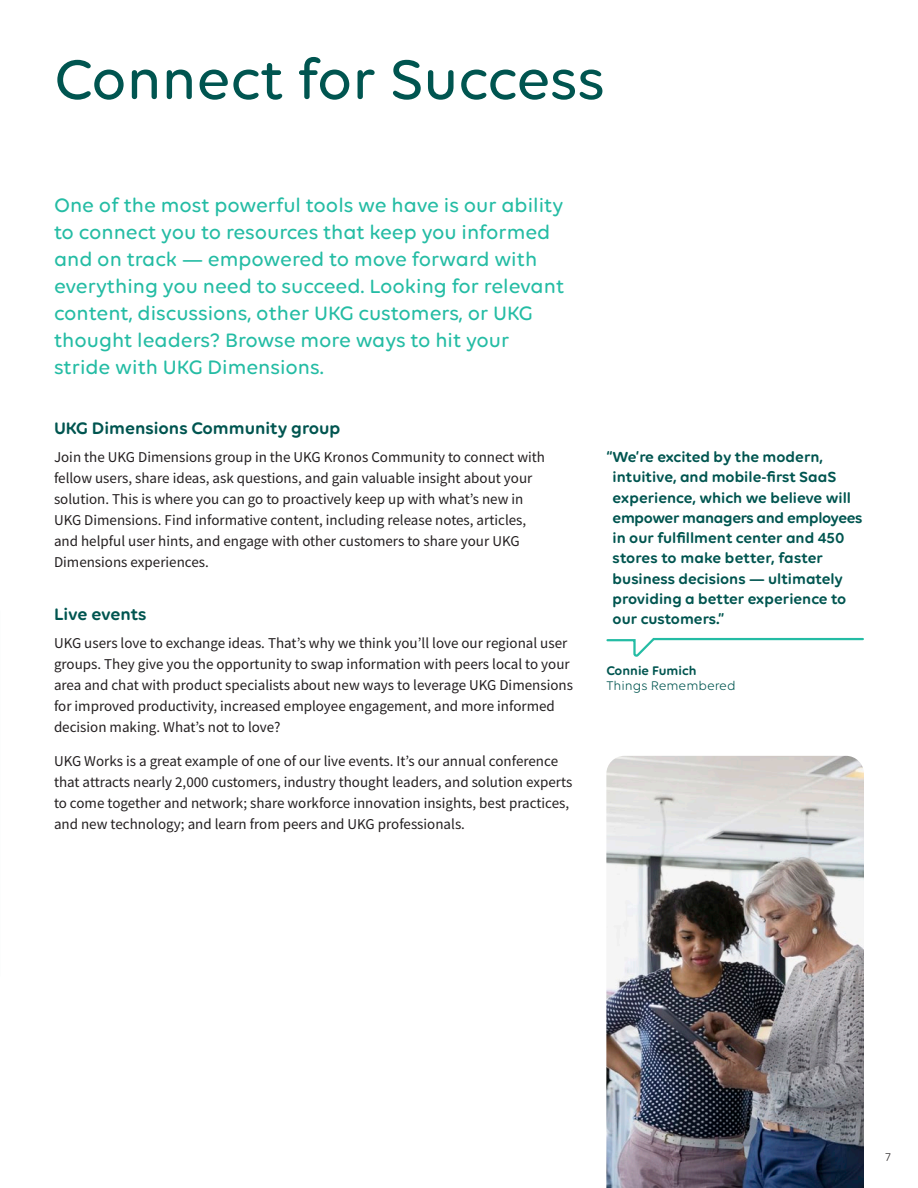
<style>
.page{position:relative;width:918px;height:1188px;background:#fff}
.page>*{position:absolute;margin:0;border:0;box-sizing:border-box;transform-origin:0 0}
.Main_headline_33_39{font:500 60px "Volte Rounded";color:#005550}
.Body_text_14_18_Ligh{font:500 21px/27px "Volte Rounded";color:#24bca4}
.Body_text_header_12{font:600 18px "Volte Rounded";color:#005550}
.Quote_14_18_Dark_Tea{font:600 15.75px/20.2px "Volte Rounded";color:#005550}
.Body_text_10_14{font:15px/21px "Source Sans Pro";color:#231f20}
.Quote_12_14_Dark_nam{font:13.5px/15px "Volte Rounded";color:#005550}
.t1{font:12px "Volte Rounded";color:#231f20}
.s1{font-weight:600}
</style>
<div class="page">
<svg style="left:606px;top:637px;width:258px;height:19px"></svg>
<img style="left:606px;top:756px;width:258px;height:432px">
<p class="Main_headline_33_39" style="left:54px;top:44px;width:552px">Connect for Success</p>
<p class="Body_text_14_18_Ligh" style="left:54px;top:191px;width:512px">One of the most powerful tools we have is our ability to connect you to resources that keep you informed and on track — empowered to move forward with everything you need to succeed. Looking for relevant content, discussions, other UKG customers, or UKG thought leaders? Browse more ways to hit your stride with UKG Dimensions.</p>
<p class="Body_text_header_12" style="left:54px;top:418px;width:288px">UKG Dimensions Community group</p>
<p class="Body_text_10_14" style="left:54px;top:446px;width:493px">Join the UKG Dimensions group in the UKG Kronos Community to connect with fellow users, share ideas, ask questions, and gain valuable insight about your solution. This is where you can go to proactively keep up with what’s new in UKG Dimensions. Find informative content, including release notes, articles, and helpful user hints, and engage with other customers to share your UKG Dimensions experiences.</p>
<p class="Body_text_header_12" style="left:54px;top:604px;width:94px">Live events</p>
<p class="Body_text_10_14" style="left:54px;top:632px;width:521px">UKG users love to exchange ideas. That’s why we think you’ll love our regional user groups. They give you the opportunity to swap information with peers local to your area and chat with product specialists about new ways to leverage UKG Dimensions for improved productivity, increased employee engagement, and more informed decision making. What’s not to love?</p>
<p class="Body_text_10_14" style="left:54px;top:751px;width:520px">UKG Works is a great example of one of our live events. It’s our annual conference that attracts nearly 2,000 customers, industry thought leaders, and solution experts to come together and network; share workforce innovation insights, best practices, and new technology; and learn from peers and UKG professionals.</p>
<p class="Quote_14_18_Dark_Tea" style="left:613px;top:446px;width:251px;text-indent:-6px">“We’re excited by the modern, intuitive, and mobile-first SaaS experience, which we believe will empower managers and employees in our fulfillment center and 450 stores to make better, faster business decisions — ultimately providing a better experience to our customers.”</p>
<p class="Quote_12_14_Dark_nam" style="left:606px;top:663px;width:131px"><span class="s1">Connie Fumich<br></span>Things Remembered</p>
<p class="t1" style="left:886px;top:1150px;width:7px">7</p>
</div>
